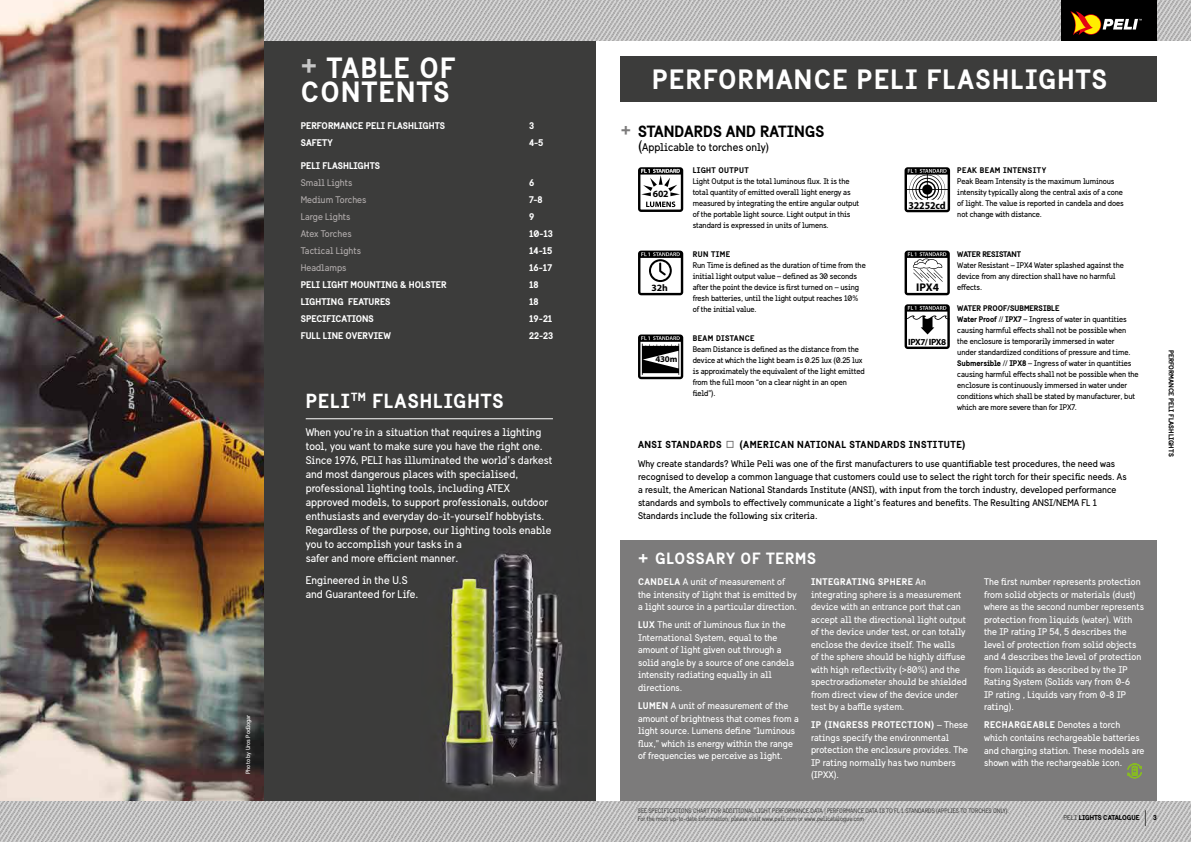
<style>
.page{position:relative;width:1191px;height:842px;background:#fff}
.page>*{position:absolute;margin:0;border:0;box-sizing:border-box;transform-origin:0 0}
.t1{font:700 28.8px/24px "Sweden Sans";letter-spacing:.05em;color:#fff}
.t2{font:700 27.5px "Sweden Sans";letter-spacing:.05em;color:#fff}
.t3{font:700 20px "Sweden Sans";letter-spacing:.05em;color:#fff}
.t4{font:700 18px "Sweden Sans";color:#7c7b7b}
.t5{font:700 16px "Sweden Sans";color:#000}
.t6{font:700 16px "Sweden Sans";letter-spacing:.05em;color:#fff}
.t7{font:700 11.2px "Myriad";color:#000}
.t8{font:11px/14px "Sweden Sans";color:#fff}
.t9{font:11px "Sweden Sans";color:#000}
.t10{font:700 10.5px "Myriad";letter-spacing:-.01em;color:#000;scale:.95 1}
.t11{font:700 10px "Sweden Sans";letter-spacing:.045em;color:#000}
.t12{font:700 9.6px "Myriad";letter-spacing:-.005em;color:#000}
.t13{font:9.5px/12.5px "Sweden Sans";color:#fff}
.t14{font:9.5px/13px "Sweden Sans";color:#000}
.t15{font:700 9.5px/17px "Sweden Sans";color:#fff}
.t16{font:9.5px/17px "Sweden Sans";color:#aea9a9}
.t17{font:700 9px "Myriad Pro";letter-spacing:-.05em;color:#000}
.t18{font:700 8.8px "Myriad";color:#000}
.t19{font:8px/11px "Sweden Sans";letter-spacing:-.015em;color:#000}
.t20{font:700 8px "Sweden Sans";letter-spacing:.045em;color:#000}
.t21{font:700 8px "Sweden Sans";letter-spacing:-.015em;color:#000}
.t22{font:700 7px "Sweden Sans";color:#000}
.t23{font:6.5px/7.8px "Sweden Sans";color:#4a4a49;scale:.9 1}
.t24{font:6px "Sweden Sans";color:#fff}
.s1{color:#c6c6c6}
.s2{font-size:14px}
.s3{font-weight:700}
.s4{font-size:18px}
.s5{font-weight:400;color:#4a4a49}
</style>
<div class="page">
<div style="left:621px;top:540px;width:536px;height:261px;background:#7c7b7b"></div>
<div style="left:621px;top:57px;width:536px;height:45px;background:#3c3c3b"></div>
<svg style="left:638px;top:167px;width:45px;height:45px"></svg>
<svg style="left:638px;top:251px;width:45px;height:44px"></svg>
<svg style="left:638px;top:334px;width:45px;height:45px"></svg>
<svg style="left:904px;top:167px;width:46px;height:45px"></svg>
<svg style="left:904px;top:251px;width:45px;height:44px"></svg>
<svg style="left:904px;top:304px;width:45px;height:45px"></svg>
<svg style="left:1127px;top:763px;width:14px;height:15px"></svg>
<div style="left:727px;top:441px;width:6px;height:7px;border:1px solid #7c7b7b"></div>
<div style="left:262px;top:0;width:333px;height:809px;background:#3c3c3b"></div>
<img style="left:442px;top:552px;width:121px;height:239px">
<hr style="left:306px;top:418px;width:247px;height:1px;background:#fff">
<img style="left:264px;top:0;width:927px;height:41px">
<img style="left:0;top:0;width:264px;height:801px">
<div style="left:1061px;top:0;width:96px;height:41px;background:#000"></div>
<svg style="left:1070px;top:11px;width:71px;height:24px"></svg>
<img style="left:0;top:801px;width:1191px;height:41px">
<svg style="left:1145px;top:810px;width:1px;height:16px"></svg>
<p class="t24" style="left:244px;top:774px;width:61px;rotate:-90deg">Photo by Uros Podlogar</p>
<h1 class="t1" style="left:301px;top:56px;width:156px"><span class="s1">+</span> TABLE OF<br>CONTENTS</h1>
<p class="t15" style="left:301px;top:117px;width:146px">PERFORMANCE PELI FLASHLIGHTS<br>SAFETY</p>
<p class="t15" style="left:301px;top:157px;width:81px">PELI FLASHLIGHTS</p>
<p class="t16" style="left:301px;top:174px;width:67px">Small Lights<br>Medium Torches<br>Large Lights<br>Atex Torches<br>Tactical Lights<br>Headlamps</p>
<p class="t15" style="left:301px;top:276px;width:147px">PELI LIGHT MOUNTING &amp; HOLSTER<br>LIGHTING FEATURES<br>SPECIFICATIONS<br>FULL LINE OVERVIEW</p>
<p class="t15" style="left:529px;top:117px;width:16px">3<br>4-5</p>
<p class="t15" style="left:529px;top:174px;width:26px">6<br>7-8<br>9<br>10-13<br>14-15<br>16-17<br>18<br>18<br>19-21<br>22-23</p>
<h3 class="t3" style="left:306px;top:388px;width:199px">PELI<sup>TM</sup> FLASHLIGHTS</h3>
<p class="t8" style="left:306px;top:425px;width:248px">When you’re in a situation that requires a lighting tool, you want to make sure you have the right one.<br>Since 1976, PELI has illuminated the world’s darkest and most dangerous places with specialised, professional lighting tools, including ATEX approved models, to support professionals, outdoor enthusiasts and everyday do-it-yourself hobbyists.<br>Regardless of the purpose, our lighting tools enable you to accomplish your tasks in a<br>safer and more efficient manner.</p>
<p class="t8" style="left:306px;top:573px;width:114px">Engineered in the U.S and Guaranteed for Life.</p>
<h2 class="t2" style="left:652px;top:62px;width:456px">PERFORMANCE PELI FLASHLIGHTS</h2>
<h3 class="t4" style="left:621px;top:118px;width:12px">+</h3>
<h3 class="t5" style="left:638px;top:121px;width:188px">STANDARDS AND RATINGS</h3>
<p class="t9" style="left:638px;top:141px;width:133px"><span class="s2">(</span>Applicable to torches only)</p>
<p class="t12" style="left:653px;top:189px;width:17px">602</p>
<p class="t12" style="left:651px;top:283px;width:18px">32h</p>
<p class="t18" style="left:655px;top:355px;width:23px">430m</p>
<p class="t20" style="left:692px;top:165px;width:58px">LIGHT OUTPUT</p>
<p class="t19" style="left:692px;top:176px;width:168px">Light Output is the total luminous flux. It is the total quantity of emitted overall light energy as measured by integrating the entire angular output of the portable light source. Light output in this standard is expressed in units of lumens.</p>
<p class="t20" style="left:692px;top:249px;width:39px">RUN TIME</p>
<p class="t19" style="left:692px;top:259px;width:175px">Run Time is defined as the duration of time from the initial light output value – defined as 30 seconds after the point the device is first turned on – using fresh batteries, until the light output reaches 10% of the initial value.</p>
<p class="t20" style="left:692px;top:333px;width:63px">BEAM DISTANCE</p>
<p class="t19" style="left:692px;top:343px;width:174px">Beam Distance is defined as the distance from the device at which the light beam is 0.25 lux (0.25 lux is approximately the equivalent of the light emitted from the full moon “on a clear night in an open field”).</p>
<p class="t10" style="left:908px;top:200px;width:41px">32252cd</p>
<p class="t20" style="left:957px;top:165px;width:91px">PEAK BEAM INTENSITY</p>
<p class="t19" style="left:957px;top:176px;width:168px">Peak Beam Intensity is the maximum luminous intensity typically along the central axis of a cone of light. The value is reported in candela and does not change with distance.</p>
<p class="t7" style="left:916px;top:282px;width:24px">IPX4</p>
<p class="t17" style="left:908px;top:336px;width:39px">IPX7/ IPX8</p>
<p class="t21" style="left:957px;top:249px;width:65px">WATER RESISTANT</p>
<p class="t19" style="left:957px;top:259px;width:168px">Water Resistant – IPX4 Water splashed against the device from any direction shall have no harmful effects.</p>
<p class="t19" style="left:957px;top:303px;width:183px"><span class="s3">WATER PROOF/SUBMERSIBLE<br>Water Proof</span> // <span class="s3">IPX7</span> – Ingress of water in quantities causing harmful effects shall not be possible when the enclosure is temporarily immersed in water<br>under standardized conditions of pressure and time.<br><span class="s3">Submersible</span> // <span class="s3">IPX8</span> – Ingress of water in quantities causing harmful effects shall not be possible when the enclosure is continuously immersed in water under conditions which shall be stated by manufacturer, but which are more severe than for IPX7.</p>
<p class="t11" style="left:638px;top:438px;width:85px">ANSI STANDARDS</p>
<p class="t11" style="left:739px;top:438px;width:228px">(AMERICAN NATIONAL STANDARDS INSTITUTE)</p>
<p class="t14" style="left:638px;top:457px;width:490px">Why create standards? While Peli was one of the first manufacturers to use quantifiable test procedures, the need was recognised to develop a common language that customers could use to select the right torch for their specific needs. As a result, the American National Standards Institute (ANSI), with input from the torch industry, developed performance standards and symbols to effectively communicate a light’s features and benefits. The Resulting ANSI/NEMA FL 1<br>Standards include the following six criteria.</p>
<p class="t22" style="left:1175px;top:350px;width:108px;rotate:90deg">PERFORMANCE PELI FLASHLIGHTS</p>
<h3 class="t6" style="left:638px;top:548px;width:179px"><span class="s4">+</span> GLOSSARY OF TERMS</h3>
<p class="t13" style="left:638px;top:576px;width:160px"><span class="s3">CANDELA</span> A unit of measurement of the intensity of light that is emitted by a light source in a particular direction.</p>
<p class="t13" style="left:638px;top:619px;width:158px"><span class="s3">LUX</span> The unit of luminous flux in the<br>International System, equal to the amount of light given out through a solid angle by a source of one candela intensity radiating equally in all directions.</p>
<p class="t13" style="left:638px;top:699px;width:162px"><span class="s3">LUMEN</span> A unit of measurement of the amount of brightness that comes from a light source. Lumens define “luminous flux,” which is energy within the range of frequencies we perceive as light.</p>
<p class="t13" style="left:811px;top:576px;width:157px"><span class="s3">INTEGRATING SPHERE</span> An integrating sphere is a measurement device with an entrance port that can accept all the directional light output of the device under test, or can totally enclose the device itself. The walls<br>of the sphere should be highly diffuse with high reflectivity (&gt;80%) and the spectroradiometer should be shielded from direct view of the device under test by a baffle system.</p>
<p class="t13" style="left:811px;top:719px;width:159px"><span class="s3">IP (INGRESS PROTECTION)</span> – These ratings specify the environmental protection the enclosure provides. The<br>IP rating normally has two numbers (IPXX).</p>
<p class="t13" style="left:984px;top:576px;width:161px">The first number represents protection from solid objects or materials (dust) where as the second number represents protection from liquids (water). With the IP rating IP 54, 5 describes the level of protection from solid objects and 4 describes the level of protection from liquids as described by the IP Rating System (Solids vary from 0-6<br>IP rating , Liquids vary from 0-8 IP rating).</p>
<p class="t13" style="left:984px;top:719px;width:162px"><span class="s3">RECHARGEABLE</span> Denotes a torch which contains rechargeable batteries and charging station. These models are shown with the rechargeable icon.</p>
<p class="t23" style="left:638px;top:807px;width:414px">SEE SPECIFICATIONS CHART FOR ADDITIONAL LIGHT PERFORMANCE DATA | PERFORMANCE DATA IS TO FL 1 STANDARDS (APPLIES TO TORCHES ONLY).<br>For the most up-to-date information, please visit www.peli.com or www.pelicatalogue.com</p>
<p class="t22" style="left:1063px;top:813px;width:78px"><span class="s5">PELI</span> LIGHTS CATALOGUE</p>
<p class="t22" style="left:1153px;top:813px;width:5px">3</p>
</div>
